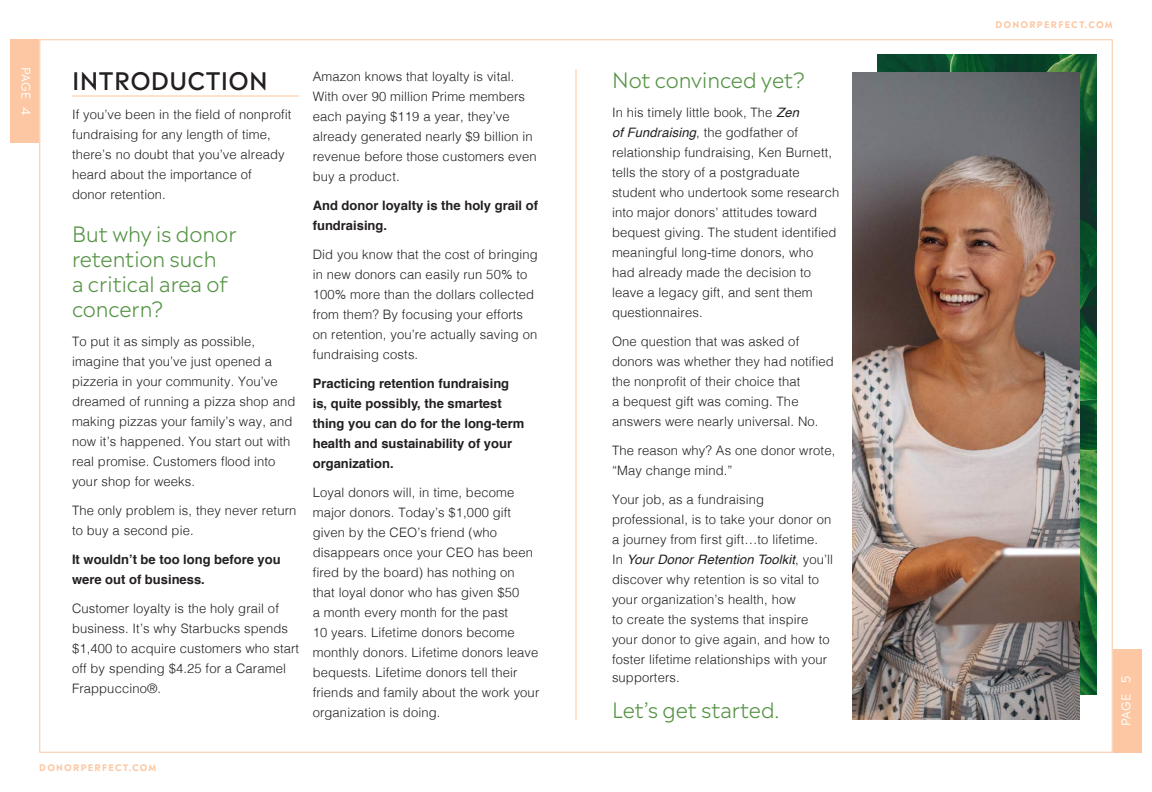
<style>
.page{position:relative;width:1152px;height:792px;background:#fff}
.page>*{position:absolute;margin:0;border:0;box-sizing:border-box;transform-origin:0 0}
.t1{font:500 24px "Madera";letter-spacing:.01em;color:#231f20}
.t2{font:300 21px/25px "Madera";color:#549344}
.t3{font:300 13px/20px "Helvetica";letter-spacing:.01em;color:#231f20}
.t4{font:700 13px/20px "Helvetica";color:#231f20}
.t5{font:12px "Madera";letter-spacing:.025em;color:#fff}
.t6{font:700 9px "Madera";letter-spacing:.13em;color:#fcc7a2}
.s1{font-weight:400;font-style:italic}
</style>
<div class="page">
<div style="left:10px;top:39px;width:29px;height:103px;background:#fcc7a2"></div>
<div style="left:1113px;top:650px;width:29px;height:103px;background:#fcc7a2"></div>
<hr style="left:576px;top:70px;width:1px;height:650px;background:#fcc7a2">
<hr style="left:72px;top:96px;width:227px;height:1px;background:#fcc7a2">
<img style="left:877px;top:54px;width:220px;height:641px">
<img style="left:853px;top:72px;width:227px;height:648px">
<p class="t5" style="left:37px;top:67px;width:50px;rotate:90deg">PAGE 4</p>
<h1 class="t1" style="left:72px;top:60px;width:197px">INTRODUCTION</h1>
<p class="t3" style="left:72px;top:104px;width:221px">If you’ve been in the field of nonprofit fundraising for any length of time, there’s no doubt that you’ve already heard about the importance of<br>donor retention.</p>
<h2 class="t2" style="left:72px;top:219px;width:166px">But why is donor retention such<br>a critical area of concern?</h2>
<p class="t3" style="left:72px;top:331px;width:225px">To put it as simply as possible, imagine that you’ve just opened a pizzeria in your community. You’ve dreamed of running a pizza shop and making pizzas your family’s way, and now it’s happened. You start out with real promise. Customers flood into your shop for weeks.</p>
<p class="t3" style="left:72px;top:500px;width:226px">The only problem is, they never return to buy a second pie.</p>
<p class="t4" style="left:72px;top:550px;width:210px">It wouldn’t be too long before you were out of business.</p>
<p class="t3" style="left:72px;top:598px;width:229px">Customer loyalty is the holy grail of business. It’s why Starbucks spends $1,400 to acquire customers who start off by spending $4.25 for a Caramel<br>Frappuccino®.</p>
<p class="t3" style="left:313px;top:66px;width:226px">Amazon knows that loyalty is vital.<br>With over 90 million Prime members each paying $119 a year, they’ve already generated nearly $9 billion in revenue before those customers even buy a product.</p>
<p class="t4" style="left:313px;top:196px;width:227px">And donor loyalty is the holy grail of fundraising.</p>
<p class="t3" style="left:313px;top:244px;width:227px">Did you know that the cost of bringing in new donors can easily run 50% to 100% more than the dollars collected from them? By focusing your efforts on retention, you’re actually saving on fundraising costs.</p>
<p class="t4" style="left:313px;top:374px;width:213px">Practicing retention fundraising is, quite possibly, the smartest thing you can do for the long-term health and sustainability of your organization.</p>
<p class="t3" style="left:313px;top:482px;width:228px">Loyal donors will, in time, become major donors. Today’s $1,000 gift given by the CEO’s friend (who disappears once your CEO has been fired by the board) has nothing on that loyal donor who has given $50<br>a month every month for the past<br>10 years. Lifetime donors become monthly donors. Lifetime donors leave bequests. Lifetime donors tell their friends and family about the work your organization is doing.</p>
<p class="t6" style="left:39px;top:759px;width:119px">DONORPERFECT.COM</p>
<h2 class="t2" style="left:612px;top:65px;width:194px">Not convinced yet?</h2>
<p class="t3" style="left:612px;top:102px;width:229px">In his timely little book, The <span class="s1">Zen<br>of Fundraising</span>, the godfather of relationship fundraising, Ken Burnett, tells the story of a postgraduate student who undertook some research into major donors’ attitudes toward bequest giving. The student identified meaningful long-time donors, who<br>had already made the decision to leave a legacy gift, and sent them questionnaires.</p>
<p class="t3" style="left:612px;top:331px;width:223px">One question that was asked of donors was whether they had notified the nonprofit of their choice that<br>a bequest gift was coming. The answers were nearly universal. No.</p>
<p class="t3" style="left:612px;top:440px;width:225px">The reason why? As one donor wrote, “May change mind.”</p>
<p class="t3" style="left:612px;top:489px;width:223px">Your job, as a fundraising professional, is to take your donor on a journey from first gift…to lifetime.<br>In <span class="s1">Your Donor Retention Toolkit</span>, you’ll discover why retention is so vital to your organization’s health, how<br>to create the systems that inspire your donor to give again, and how to foster lifetime relationships with your</p>
<p class="t3" style="left:612px;top:667px;width:69px">supporters.</p>
<h2 class="t2" style="left:612px;top:695px;width:169px">Let’s get started.</h2>
<p class="t6" style="left:996px;top:16px;width:119px">DONORPERFECT.COM</p>
<p class="t5" style="left:1115px;top:726px;width:52px;rotate:-90deg">PAGE 5</p>
</div>
